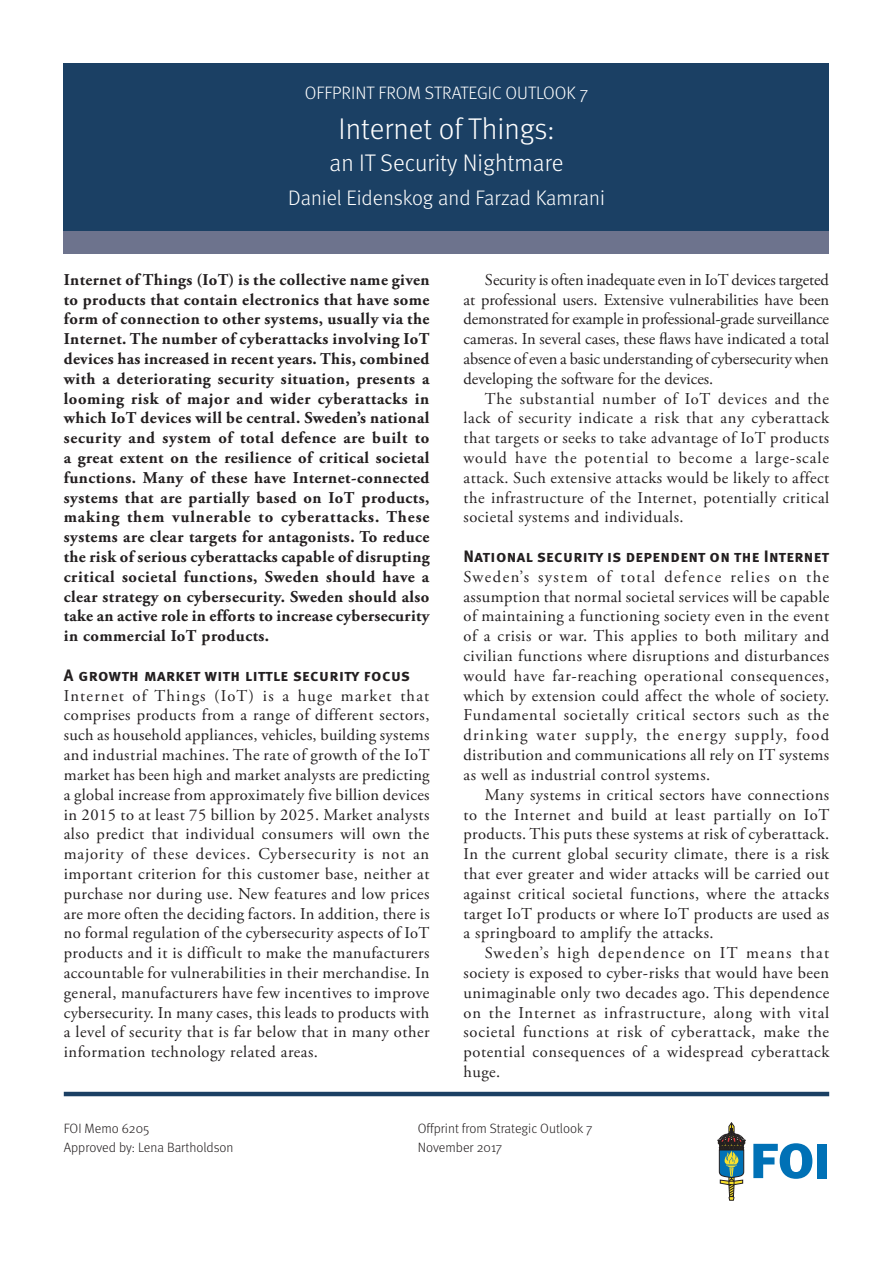
<style>
.page{position:relative;width:893px;height:1263px;background:#fff}
.page>*{position:absolute;margin:0;border:0;box-sizing:border-box;transform-origin:0 0}
.Rubrik_1{font:300 30px "Meta";color:#fff}
.Rubrik_1-2{font:300 24px "Meta";color:#fff}
.Rubrik_1-3{font:300 21px "Meta";color:#fff}
.Punktsats_2{font:300 18px "Meta";color:#fff}
.t1{font:16.5px/19.8px "Adobe Garamond Pro";letter-spacing:.03em;color:#231f20;text-align:justify}
.t2{font:700 16.5px/19.8px "Adobe Garamond Pro";letter-spacing:.02em;color:#231f20;text-align:justify}
.t3{font:16.5px "Meta Bold Caps";letter-spacing:.025em;color:#231f20}
.Punktsats_2-2{font:300 13.5px "Meta";color:#231f20}
</style>
<div class="page">
<div style="left:64px;top:208px;width:765px;height:45px;background:#6d738d"></div>
<svg style="left:753px;top:1143px;width:59px;height:36px"></svg>
<div style="left:818px;top:1144px;width:9px;height:34px;background:#0071b6"></div>
<svg style="left:718px;top:1122px;width:27px;height:78px"></svg>
<div style="left:64px;top:63px;width:765px;height:167px;background:#1b4064"></div>
<hr style="left:64px;top:1092px;width:765px;height:4px;background:#1b4064">
<p class="Punktsats_2" style="left:305px;top:83px;width:285px">OFFPRINT FROM STRATEGIC OUTLOOK 7</p>
<p class="Rubrik_1" style="left:339px;top:111px;width:217px">Internet of Things:</p>
<p class="Rubrik_1-2" style="left:330px;top:149px;width:235px">an IT Security Nightmare</p>
<p class="Rubrik_1-3" style="left:288px;top:185px;width:318px">Daniel Eidenskog and Farzad Kamrani</p>
<p class="t2" style="left:64px;top:270px;width:367px">Internet of Things (IoT) is the collective name given to products that contain electronics that have some form of connection to other systems, usually via the Internet. The number of cyberattacks involving IoT devices has increased in recent years. This, combined with a deteriorating security situation, presents a looming risk of major and wider cyberattacks in which IoT devices will be central. Sweden’s national security and system of total defence are built to a great extent on the resilience of critical societal functions. Many of these have Internet-connected systems that are partially based on IoT products, making them vulnerable to cyberattacks. These systems are clear targets for antagonists. To reduce the risk of serious cyberattacks capable of disrupting critical societal functions, Sweden should have a clear strategy on cybersecurity. Sweden should also take an active role in efforts to increase cybersecurity in commercial IoT products.</p>
<p class="t3" style="left:64px;top:665px;width:348px">A growth market with little security focus</p>
<p class="t1" style="left:64px;top:686px;width:367px">Internet of Things (IoT) is a huge market that comprises products from a range of different sectors, such as household appliances, vehicles, building systems and industrial machines. The rate of growth of the IoT market has been high and market analysts are predicting a global increase from approximately five billion devices in 2015 to at least 75 billion by 2025. Market analysts also predict that individual consumers will own the majority of these devices. Cybersecurity is not an important criterion for this customer base, neither at purchase nor during use. New features and low prices are more often the deciding factors. In addition, there is no formal regulation of the cybersecurity aspects of IoT products and it is difficult to make the manufacturers accountable for vulnerabilities in their merchandise. In general, manufacturers have few incentives to improve cybersecurity. In many cases, this leads to products with a level of security that is far below that in many other information technology related areas.</p>
<p class="t1" style="left:463px;top:270px;width:367px;text-indent:21px">Security is often inadequate even in IoT devices targeted at professional users. Extensive vulnerabilities have been demonstrated for example in professional-grade surveillance cameras. In several cases, these flaws have indicated a total absence of even a basic understanding of cybersecurity when developing the software for the devices.</p>
<p class="t1" style="left:463px;top:389px;width:367px;text-indent:21px">The substantial number of IoT devices and the lack of security indicate a risk that any cyberattack that targets or seeks to take advantage of IoT products would have the potential to become a large-scale attack. Such extensive attacks would be likely to affect the infrastructure of the Internet, potentially critical societal systems and individuals.</p>
<p class="t3" style="left:463px;top:546px;width:367px">National security is dependent on the Internet</p>
<p class="t1" style="left:463px;top:567px;width:367px">Sweden’s system of total defence relies on the assumption that normal societal services will be capable of maintaining a functioning society even in the event of a crisis or war. This applies to both military and civilian functions where disruptions and disturbances would have far-reaching operational consequences, which by extension could affect the whole of society.<br>Fundamental societally critical sectors such as the drinking water supply, the energy supply, food distribution and communications all rely on IT systems as well as industrial control systems.</p>
<p class="t1" style="left:463px;top:785px;width:367px;text-indent:21px">Many systems in critical sectors have connections to the Internet and build at least partially on IoT products. This puts these systems at risk of cyberattack.<br>In the current global security climate, there is a risk that ever greater and wider attacks will be carried out against critical societal functions, where the attacks target IoT products or where IoT products are used as a springboard to amplify the attacks.</p>
<p class="t1" style="left:463px;top:943px;width:367px;text-indent:21px">Sweden’s high dependence on IT means that society is exposed to cyber-risks that would have been unimaginable only two decades ago. This dependence on the Internet as infrastructure, along with vital societal functions at risk of cyberattack, make the potential consequences of a widespread cyberattack huge.</p>
<p class="Punktsats_2-2" style="left:64px;top:1121px;width:87px">FOI Memo 6205</p>
<p class="Punktsats_2-2" style="left:418px;top:1121px;width:176px">Offprint from Strategic Outlook 7</p>
<p class="Punktsats_2-2" style="left:64px;top:1139px;width:171px">Approved by: Lena Bartholdson</p>
<p class="Punktsats_2-2" style="left:418px;top:1139px;width:86px">November 2017</p>
</div>
